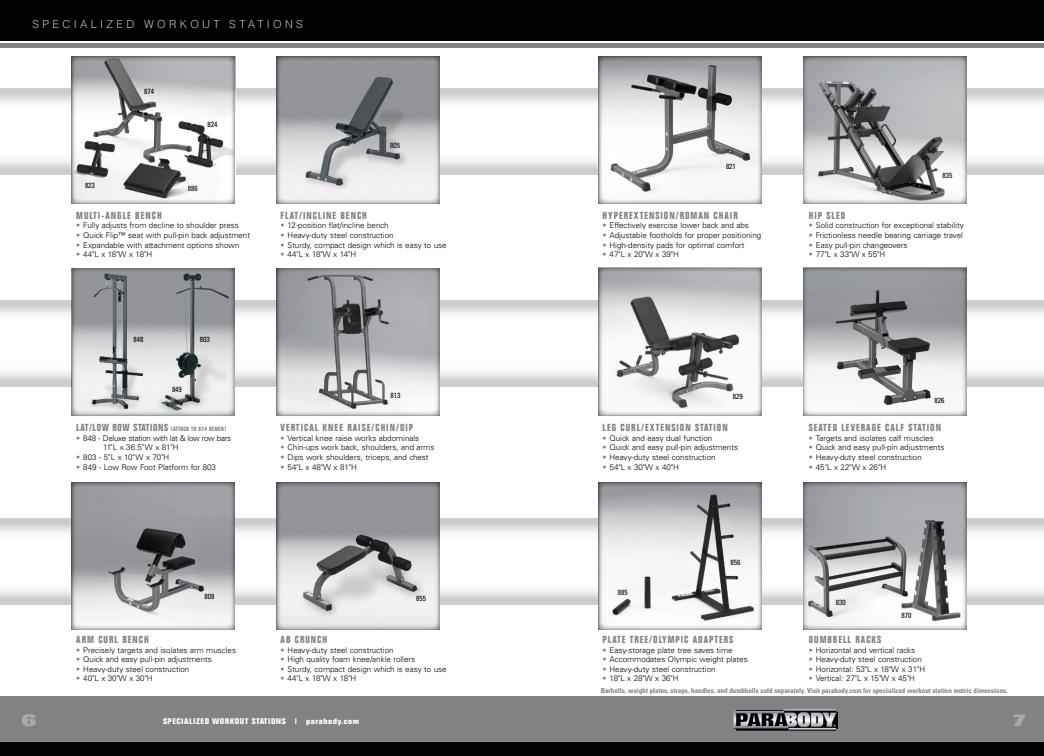
<style>
.page{position:relative;width:1044px;height:756px;background:#fff}
.page>*{position:absolute;margin:0;border:0;box-sizing:border-box;transform-origin:0 0}
.t1{font:300 11px "Helvetica";letter-spacing:.3em;color:#c0c1c2}
.t2{font:700 condensed 10px "Folio";letter-spacing:.1em;color:#808284}
.t3{font:300 8px "Univers";color:#000}
.t4{font:300 8px/9.6px "Univers";letter-spacing:-.03em;color:#000}
.t5{font:700 condensed 8px "Folio";letter-spacing:.05em;color:#fff;scale:1.25 1}
.t6{font:condensed 7.5px "Univers";color:#000}
.t7{font:700 condensed 7px "Univers";color:#808284}
.t8{font:700 condensed 6px "Folio";letter-spacing:.06em;color:#808284}
.s1{color:#808284}
.s2{font-size:10px}
</style>
<div class="page">
<img style="left:0;top:300px;width:1044px;height:22px">
<img style="left:0;top:364px;width:1044px;height:23px">
<img style="left:0;top:88px;width:1044px;height:23px">
<img style="left:0;top:152px;width:1044px;height:23px">
<img style="left:0;top:518px;width:1044px;height:23px">
<img style="left:0;top:582px;width:1044px;height:23px">
<img style="left:598px;top:268px;width:163px;height:147px">
<img style="left:803px;top:268px;width:163px;height:147px">
<img style="left:598px;top:482px;width:163px;height:148px">
<img style="left:72px;top:57px;width:162px;height:147px">
<img style="left:276px;top:57px;width:163px;height:147px">
<img style="left:72px;top:268px;width:162px;height:147px">
<img style="left:276px;top:268px;width:163px;height:147px">
<img style="left:72px;top:482px;width:162px;height:148px">
<img style="left:276px;top:482px;width:163px;height:148px">
<img style="left:598px;top:57px;width:163px;height:147px">
<img style="left:803px;top:57px;width:163px;height:147px">
<img style="left:803px;top:482px;width:163px;height:148px">
<div style="left:0;top:696px;width:525px;height:60px;background:#808284"></div>
<div style="left:525px;top:696px;width:519px;height:60px;background:#808284"></div>
<div style="left:0;top:742px;width:1044px;height:14px;background:#000"></div>
<div style="left:521px;top:0;width:523px;height:40px;background:#000"></div>
<div style="left:0;top:0;width:521px;height:40px;background:#000"></div>
<hr style="left:521px;top:43px;width:523px;height:4px;background:#808284">
<hr style="left:0;top:43px;width:521px;height:4px;background:#808284">
<img style="left:734px;top:709px;width:104px;height:22px">
<h1 class="t1" style="left:33px;top:17px;width:272px">SPECIALIZED WORKOUT STATIONS</h1>
<p class="t6" style="left:85px;top:180px;width:11px">823</p>
<p class="t6" style="left:144px;top:86px;width:11px">874</p>
<p class="t6" style="left:208px;top:119px;width:11px">824</p>
<p class="t6" style="left:188px;top:183px;width:11px">886</p>
<p class="t2" style="left:76px;top:210px;width:13px">MULTI</p>
<p class="t2" style="left:101px;top:210px;width:16px">-ANGLE</p>
<p class="t2" style="left:135px;top:210px;width:12px">BENCH</p>
<p class="t3" style="left:76px;top:221px;width:164px"><span class="s1">•</span> Fully adjusts from decline to shoulder press</p>
<p class="t3" style="left:76px;top:230px;width:175px"><span class="s1">•</span> Quick Flip™ seat with pull-pin back adjustment</p>
<p class="t3" style="left:76px;top:240px;width:165px"><span class="s1">•</span> Expandable with attachment options shown</p>
<p class="t3" style="left:76px;top:250px;width:77px"><span class="s1">•</span> 44"L x 18"W x 18"H</p>
<p class="t6" style="left:390px;top:140px;width:11px">805</p>
<p class="t2" style="left:281px;top:210px;width:6px">FLAT</p>
<p class="t2" style="left:299px;top:210px;width:10px">/INCLINE</p>
<p class="t2" style="left:341px;top:210px;width:7px">BENCH</p>
<p class="t3" style="left:281px;top:221px;width:110px"><span class="s1">•</span> 12-position flat/incline bench</p>
<p class="t3" style="left:281px;top:230px;width:115px"><span class="s1">•</span> Heavy-duty steel construction</p>
<p class="t3" style="left:281px;top:240px;width:168px"><span class="s1">•</span> Sturdy, compact design which is easy to use</p>
<p class="t3" style="left:281px;top:250px;width:77px"><span class="s1">•</span> 44"L x 18"W x 14"H</p>
<p class="t6" style="left:134px;top:335px;width:11px">848</p>
<p class="t6" style="left:172px;top:385px;width:11px">849</p>
<p class="t6" style="left:200px;top:335px;width:11px">803</p>
<p class="t2" style="left:76px;top:422px;width:67px">LAT/LOW ROW STATION</p>
<p class="t8" style="left:164px;top:426px;width:13px"><span class="s2">S</span> (ATTACH</p>
<p class="t8" style="left:191px;top:426px;width:36px">TO 874 BENCH)</p>
<p class="t4" style="left:103px;top:433px;width:129px;text-indent:-27px"><span class="s1">•</span> 848 - Deluxe station with lat &amp; low row bars<br>11"L x 36.5"W x 81"H</p>
<p class="t3" style="left:76px;top:452px;width:95px"><span class="s1">•</span> 803 - 5"L x 10"W x 70"H</p>
<p class="t3" style="left:76px;top:462px;width:141px"><span class="s1">•</span> 849 - Low Row Foot Platform for 803</p>
<p class="t6" style="left:390px;top:391px;width:11px">813</p>
<p class="t2" style="left:281px;top:422px;width:11px">VERTICAL</p>
<p class="t2" style="left:323px;top:422px;width:12px">KNEE</p>
<p class="t2" style="left:347px;top:422px;width:11px">RAISE</p>
<p class="t2" style="left:371px;top:422px;width:39px">/CHIN/DIP</p>
<p class="t3" style="left:281px;top:433px;width:140px"><span class="s1">•</span> Vertical knee raise works abdominals</p>
<p class="t3" style="left:281px;top:443px;width:155px"><span class="s1">•</span> Chin-ups work back, shoulders, and arms</p>
<p class="t3" style="left:281px;top:452px;width:150px"><span class="s1">•</span> Dips work shoulders, triceps, and chest</p>
<p class="t3" style="left:281px;top:462px;width:78px"><span class="s1">•</span> 54"L x 48"W x 81"H</p>
<p class="t6" style="left:204px;top:592px;width:11px">808</p>
<p class="t6" style="left:416px;top:593px;width:11px">855</p>
<p class="t2" style="left:76px;top:634px;width:33px">ARM CURL</p>
<p class="t2" style="left:122px;top:634px;width:12px">BENCH</p>
<p class="t3" style="left:76px;top:645px;width:161px"><span class="s1">•</span> Precisely targets and isolates arm muscles</p>
<p class="t3" style="left:76px;top:655px;width:137px"><span class="s1">•</span> Quick and easy pull-pin adjustments</p>
<p class="t3" style="left:76px;top:664px;width:115px"><span class="s1">•</span> Heavy-duty steel construction</p>
<p class="t3" style="left:76px;top:674px;width:78px"><span class="s1">•</span> 40"L x 30"W x 30"H</p>
<p class="t2" style="left:281px;top:634px;width:21px">AB CRUNCH</p>
<p class="t3" style="left:281px;top:645px;width:115px"><span class="s1">•</span> Heavy-duty steel construction</p>
<p class="t3" style="left:281px;top:655px;width:136px"><span class="s1">•</span> High quality foam knee/ankle rollers</p>
<p class="t3" style="left:281px;top:664px;width:168px"><span class="s1">•</span> Sturdy, compact design which is easy to use</p>
<p class="t3" style="left:281px;top:674px;width:77px"><span class="s1">•</span> 44"L x 18"W x 18"H</p>
<p class="t5" style="left:163px;top:716px;width:158px">SPECIALIZED WORKOUT STATIONS | PARABODY.COM</p>
<p class="t6" style="left:726px;top:161px;width:11px">821</p>
<p class="t2" style="left:603px;top:210px;width:12px">HYPERE</p>
<p class="t2" style="left:634px;top:210px;width:12px">XTENSION</p>
<p class="t2" style="left:676px;top:210px;width:17px">/ROMAN</p>
<p class="t2" style="left:714px;top:210px;width:11px">CHAIR</p>
<p class="t3" style="left:603px;top:221px;width:148px"><span class="s1">•</span> Effectively exercise lower back and abs</p>
<p class="t3" style="left:603px;top:230px;width:160px"><span class="s1">•</span> Adjustable footholds for proper positioning</p>
<p class="t3" style="left:603px;top:240px;width:143px"><span class="s1">•</span> High-density pads for optimal comfort</p>
<p class="t3" style="left:603px;top:250px;width:78px"><span class="s1">•</span> 47"L x 20"W x 39"H</p>
<p class="t6" style="left:942px;top:170px;width:11px">835</p>
<p class="t2" style="left:809px;top:210px;width:29px">HIP SLED</p>
<p class="t3" style="left:809px;top:221px;width:157px"><span class="s1">•</span> Solid construction for exceptional stability</p>
<p class="t3" style="left:809px;top:230px;width:156px"><span class="s1">•</span> Frictionless needle bearing carriage travel</p>
<p class="t3" style="left:809px;top:240px;width:100px"><span class="s1">•</span> Easy pull-pin changeovers</p>
<p class="t3" style="left:809px;top:250px;width:78px"><span class="s1">•</span> 77"L x 33"W x 55"H</p>
<p class="t6" style="left:733px;top:392px;width:11px">829</p>
<p class="t2" style="left:603px;top:422px;width:60px">LEG CURL/EXTENSION</p>
<p class="t2" style="left:695px;top:422px;width:11px">STATION</p>
<p class="t3" style="left:603px;top:433px;width:111px"><span class="s1">•</span> Quick and easy dual function</p>
<p class="t3" style="left:603px;top:443px;width:137px"><span class="s1">•</span> Quick and easy pull-pin adjustments</p>
<p class="t3" style="left:603px;top:452px;width:115px"><span class="s1">•</span> Heavy-duty steel construction</p>
<p class="t3" style="left:603px;top:462px;width:78px"><span class="s1">•</span> 54"L x 30"W x 40"H</p>
<p class="t6" style="left:618px;top:587px;width:11px">885</p>
<p class="t6" style="left:730px;top:558px;width:11px">856</p>
<p class="t2" style="left:603px;top:634px;width:11px">PLATE</p>
<p class="t2" style="left:630px;top:634px;width:35px">TREE/OLYMPIC</p>
<p class="t2" style="left:693px;top:634px;width:12px">ADAPTERS</p>
<p class="t3" style="left:603px;top:645px;width:132px"><span class="s1">•</span> Easy-storage plate tree saves time</p>
<p class="t3" style="left:603px;top:655px;width:147px"><span class="s1">•</span> Accommodates Olympic weight plates</p>
<p class="t3" style="left:603px;top:664px;width:115px"><span class="s1">•</span> Heavy-duty steel construction</p>
<p class="t3" style="left:603px;top:674px;width:78px"><span class="s1">•</span> 18"L x 28"W x 36"H</p>
<p class="t6" style="left:934px;top:395px;width:11px">826</p>
<p class="t2" style="left:809px;top:422px;width:11px">SEATED</p>
<p class="t2" style="left:841px;top:422px;width:11px">LEVERAGE</p>
<p class="t2" style="left:885px;top:422px;width:11px">CALF</p>
<p class="t2" style="left:908px;top:422px;width:11px">STATION</p>
<p class="t3" style="left:809px;top:433px;width:126px"><span class="s1">•</span> Targets and isolates calf muscles</p>
<p class="t3" style="left:809px;top:443px;width:137px"><span class="s1">•</span> Quick and easy pull-pin adjustments</p>
<p class="t3" style="left:809px;top:452px;width:115px"><span class="s1">•</span> Heavy-duty steel construction</p>
<p class="t3" style="left:809px;top:462px;width:79px"><span class="s1">•</span> 45"L x 22"W x 26"H</p>
<p class="t6" style="left:836px;top:597px;width:11px">830</p>
<p class="t6" style="left:902px;top:611px;width:11px">870</p>
<p class="t2" style="left:809px;top:634px;width:12px">DUMBBELL</p>
<p class="t2" style="left:855px;top:634px;width:12px">RACKS</p>
<p class="t3" style="left:809px;top:645px;width:108px"><span class="s1">•</span> Horizontal and vertical racks</p>
<p class="t3" style="left:809px;top:655px;width:115px"><span class="s1">•</span> Heavy-duty steel construction</p>
<p class="t3" style="left:809px;top:664px;width:118px"><span class="s1">•</span> Horizontal: 53"L x 18"W x 31"H</p>
<p class="t3" style="left:809px;top:674px;width:108px"><span class="s1">•</span> Vertical: 27"L x 15"W x 45"H</p>
<p class="t7" style="left:601px;top:686px;width:408px">Barbells, weight plates, straps, handles, and dumbbells sold separately. Visit parabody.com for specialized workout station metric dimensions.</p>
</div>
